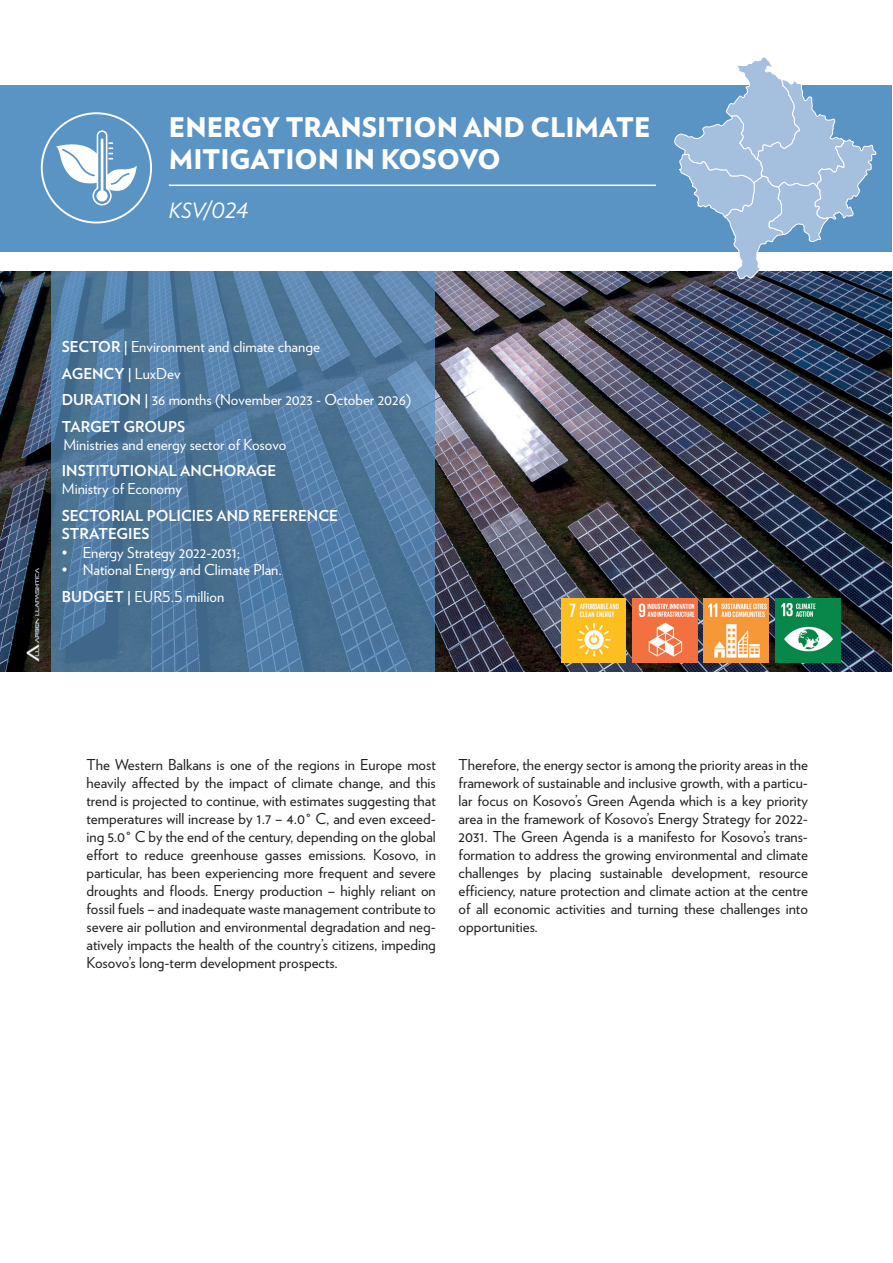
<style>
.page{position:relative;width:893px;height:1263px;background:#fff}
.page>*{position:absolute;margin:0;border:0;box-sizing:border-box;transform-origin:0 0}
.t1{font:900 27px/32.4px "Verlag";color:#fff}
.t2{font:italic 21px "Verlag";letter-spacing:-.005em;color:#fff}
.t3{font:15px/18px "Verlag";color:#231f20;text-align:justify}
.t4{font:15px/26.5px "Verlag";color:#fff}
.t5{font:700 15px/18px "Verlag";color:#fff}
.s1{font-weight:700}
</style>
<div class="page">
<img style="left:0;top:272px;width:891px;height:400px">
<svg style="left:51px;top:272px;width:384px;height:400px;background:#4f799e"></svg>
<div style="left:0;top:85px;width:891px;height:167px;background:#5994c5"></div>
<img style="left:704px;top:598px;width:65px;height:65px">
<img style="left:632px;top:598px;width:65px;height:65px">
<img style="left:561px;top:598px;width:65px;height:65px">
<img style="left:775px;top:598px;width:65px;height:65px">
<hr style="left:169px;top:185px;width:487px;height:1px;background:#fff">
<svg style="left:674px;top:57px;width:203px;height:222px"></svg>
<img style="left:22px;top:560px;width:25px;height:109px">
<div style="left:41px;top:112px;width:111px;height:111px;border:2px solid #fff;border-radius:50%"></div>
<svg style="left:56px;top:130px;width:81px;height:75px"></svg>
<h1 class="t1" style="left:169px;top:110px;width:483px">ENERGY TRANSITION AND CLIMATE<br>MITIGATION IN KOSOVO</h1>
<h2 class="t2" style="left:169px;top:194px;width:81px">KSV/024</h2>
<p class="t4" style="left:62px;top:333px;width:351px"><span class="s1">SECTOR |</span> Environment and climate change<br><span class="s1">AGENCY |</span> LuxDev<br><span class="s1">DURATION |</span> 36 months (November 2023 - October 2026)<br><span class="s1">TARGET GROUPS</span></p>
<p class="t4" style="left:63px;top:430px;width:224px">Ministries and energy sector of Kosovo</p>
<p class="t5" style="left:62px;top:461px;width:216px">INSTITUTIONAL ANCHORAGE</p>
<p class="t4" style="left:62px;top:475px;width:122px">Ministry of Economy</p>
<p class="t5" style="left:62px;top:506px;width:278px">SECTORIAL POLICIES AND REFERENCE<br>STRATEGIES</p>
<p class="t4" style="left:62px;top:539px;width:180px">• Energy Strategy 2022-2031;</p>
<p class="t4" style="left:62px;top:556px;width:221px">• National Energy and Climate Plan.<br><span class="s1">BUDGET |</span> EUR5.5 million</p>
<p class="t3" style="left:87px;top:755px;width:351px">The Western Balkans is one of the regions in Europe most heavily affected by the impact of climate change, and this trend is projected to continue, with estimates suggesting that temperatures will increase by 1.7 – 4.0° C, and even exceed&shy;ing 5.0° C by the end of the century, depending on the global effort to reduce greenhouse gasses emissions. Kosovo, in particular, has been experiencing more frequent and severe droughts and floods. Energy production – highly reliant on fossil fuels – and inadequate waste management contribute to severe air pollution and environmental degradation and neg&shy;atively impacts the health of the country’s citizens, impeding Kosovo’s long-term development prospects.</p>
<p class="t3" style="left:459px;top:755px;width:351px">Therefore, the energy sector is among the priority areas in the framework of sustainable and inclusive growth, with a particu&shy;lar focus on Kosovo’s Green Agenda which is a key priority area in the framework of Kosovo’s Energy Strategy for 2022- 2031. The Green Agenda is a manifesto for Kosovo’s trans&shy;formation to address the growing environmental and climate challenges by placing sustainable development, resource efficiency, nature protection and climate action at the centre of all economic activities and turning these challenges into opportunities.</p>
</div>
